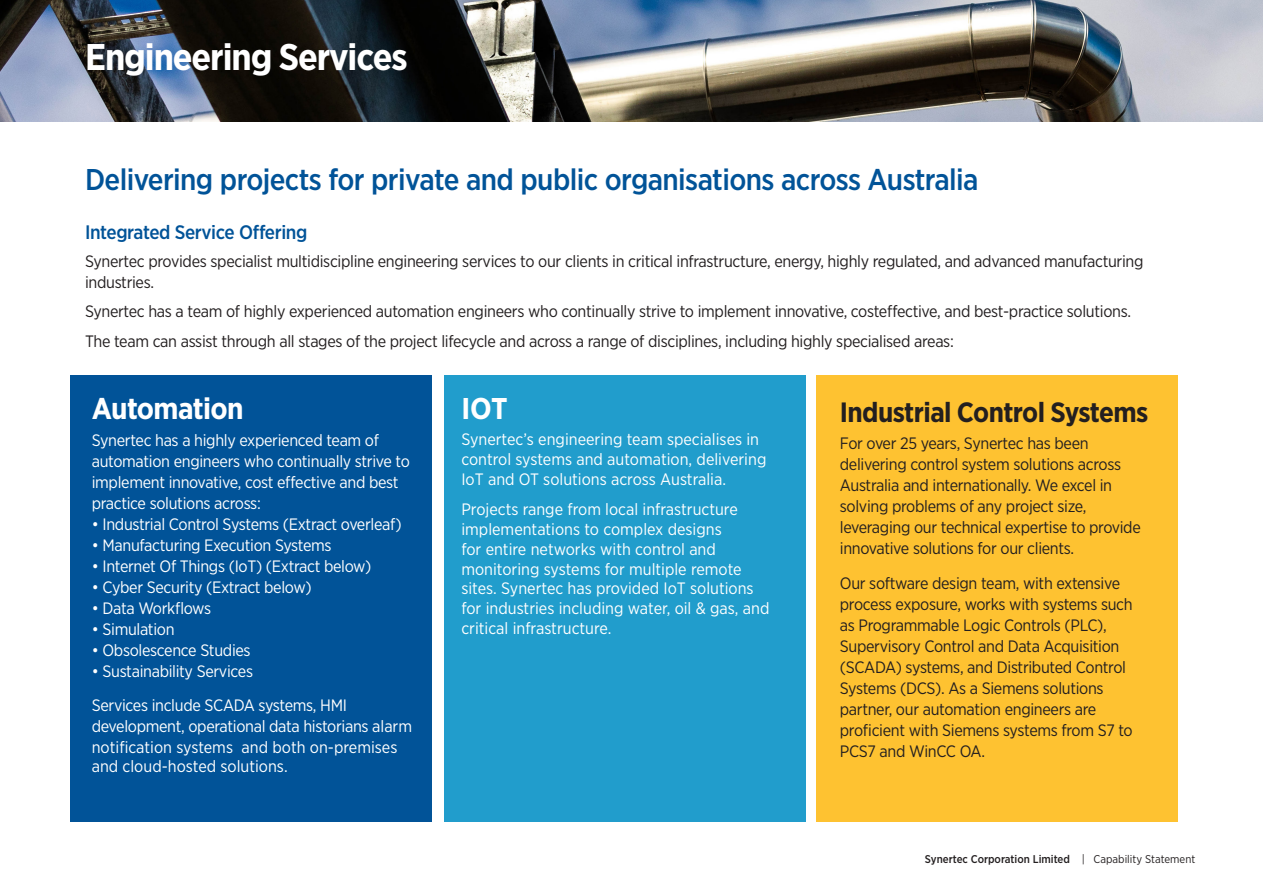
<style>
.page{position:relative;width:1263px;height:893px;background:#fff}
.page>*{position:absolute;margin:0;border:0;box-sizing:border-box;transform-origin:0 0}
.t1{font:700 37.05px "Gotham Narrow";letter-spacing:-.03em;color:#fff}
.t2{font:500 30px "Gotham Narrow";letter-spacing:-.02em;color:#015398}
.t3{font:700 30px "Gotham Narrow";letter-spacing:-.02em;color:#fff}
.t4{font:700 27.9px "Gotham Narrow";letter-spacing:-.02em;color:#231f20}
.t5{font:500 19.5px "Gotham Narrow";letter-spacing:-.02em;color:#015398}
.t6{font:16.5px/21px "Gotham Narrow";letter-spacing:-.02em;color:#231f20}
.t7{font:16.5px/20.4px "Gotham Narrow";color:#fff}
.t8{font:16.5px "Gotham Narrow";letter-spacing:-.02em;color:#fff}
.t9{font:500 11.25px "Gotham Narrow";color:#231f20}
.s1{font-weight:400}
</style>
<div class="page">
<img style="left:0;top:0;width:1263px;height:121px">
<div style="left:70px;top:375px;width:362px;height:446px;background:#015398"></div>
<div style="left:444px;top:375px;width:362px;height:446px;background:#219dcc"></div>
<div style="left:816px;top:375px;width:361px;height:446px;background:#fec231"></div>
<p class="t1" style="left:85px;top:33px;width:324px">Engineering Services</p>
<p class="t2" style="left:85px;top:160px;width:895px">Delivering projects for private and public organisations across Australia</p>
<p class="t5" style="left:85px;top:220px;width:224px">Integrated Service Offering</p>
<p class="t6" style="left:85px;top:251px;width:1060px">Synertec provides specialist multidiscipline engineering services to our clients in critical infrastructure, energy, highly regulated, and advanced manufacturing industries.</p>
<p class="t6" style="left:85px;top:300px;width:1047px">Synertec has a team of highly experienced automation engineers who continually strive to implement innovative, costeffective, and best-practice solutions.</p>
<p class="t6" style="left:85px;top:330px;width:870px">The team can assist through all stages of the project lifecycle and across a range of disciplines, including highly specialised areas:</p>
<p class="t3" style="left:92px;top:390px;width:153px">Automation</p>
<p class="t8" style="left:92px;top:430px;width:289px">Synertec has a highly experienced team of</p>
<p class="t8" style="left:92px;top:451px;width:320px">automation engineers who continually strive to</p>
<p class="t8" style="left:92px;top:472px;width:308px">implement innovative, cost effective and best</p>
<p class="t8" style="left:92px;top:493px;width:171px">practice solutions across:</p>
<p class="t8" style="left:92px;top:514px;width:311px">• Industrial Control Systems (Extract overleaf)</p>
<p class="t8" style="left:92px;top:535px;width:241px">• Manufacturing Execution Systems</p>
<p class="t8" style="left:92px;top:556px;width:281px">• Internet Of Things (IoT) (Extract below)</p>
<p class="t8" style="left:92px;top:577px;width:221px">• Cyber Security (Extract below)</p>
<p class="t8" style="left:92px;top:598px;width:121px">• Data Workflows</p>
<p class="t8" style="left:92px;top:619px;width:84px">• Simulation</p>
<p class="t8" style="left:92px;top:640px;width:160px">• Obsolescence Studies</p>
<p class="t8" style="left:92px;top:661px;width:163px">• Sustainability Services</p>
<p class="t8" style="left:92px;top:694px;width:257px">Services include SCADA systems, HMI</p>
<p class="t7" style="left:92px;top:715px;width:322px">development, operational data historians alarm notification systems and both on-premises and cloud-hosted solutions.</p>
<p class="t3" style="left:461px;top:390px;width:48px">IOT</p>
<p class="t7" style="left:461px;top:429px;width:299px">Synertec’s engineering team specialises in</p>
<p class="t7" style="left:461px;top:449px;width:306px">control systems and automation, delivering</p>
<p class="t7" style="left:461px;top:469px;width:266px">IoT and OT solutions across Australia.</p>
<p class="t7" style="left:461px;top:499px;width:278px">Projects range from local infrastructure</p>
<p class="t7" style="left:461px;top:519px;width:262px">implementations to complex designs</p>
<p class="t7" style="left:461px;top:538px;width:256px">for entire networks with control and</p>
<p class="t7" style="left:461px;top:558px;width:282px">monitoring systems for multiple remote</p>
<p class="t7" style="left:461px;top:578px;width:294px">sites. Synertec has provided IoT solutions</p>
<p class="t7" style="left:461px;top:598px;width:309px">for industries including water, oil &amp; gas, and</p>
<p class="t7" style="left:461px;top:618px;width:152px">critical infrastructure.</p>
<p class="t4" style="left:840px;top:394px;width:310px">Industrial Control Systems</p>
<p class="t6" style="left:840px;top:432px;width:250px">For over 25 years, Synertec has been</p>
<p class="t6" style="left:840px;top:453px;width:283px">delivering control system solutions across<br>Australia and internationally. We excel in</p>
<p class="t6" style="left:840px;top:495px;width:248px">solving problems of any project size,</p>
<p class="t6" style="left:840px;top:516px;width:302px">leveraging our technical expertise to provide innovative solutions for our clients.</p>
<p class="t6" style="left:840px;top:572px;width:282px">Our software design team, with extensive</p>
<p class="t6" style="left:840px;top:593px;width:294px">process exposure, works with systems such as Programmable Logic Controls (PLC), Supervisory Control and Data Acquisition (SCADA) systems, and Distributed Control Systems (DCS). As a Siemens solutions</p>
<p class="t6" style="left:840px;top:698px;width:258px">partner, our automation engineers are</p>
<p class="t6" style="left:840px;top:719px;width:294px">proficient with Siemens systems from S7 to<br>PCS7 and WinCC OA.</p>
<p class="t9" style="left:925px;top:852px;width:272px">Synertec Corporation Limited <span class="s1">| Capability Statement</span></p>
</div>
